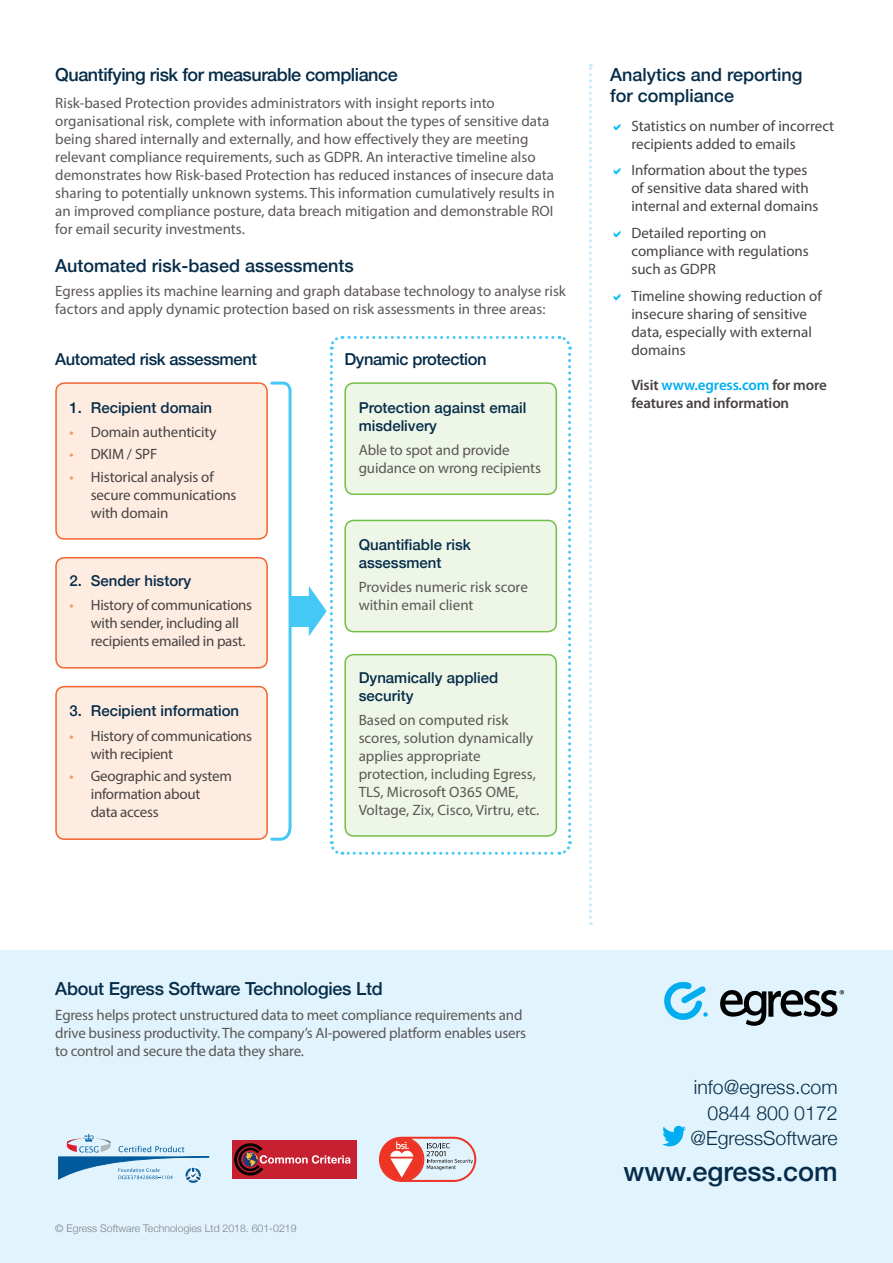
<style>
.page{position:relative;width:893px;height:1263px;background:#fff}
.page>*{position:absolute;margin:0;border:0;box-sizing:border-box;transform-origin:0 0}
.t1{font:500 27px "Helvetica Neue";color:#052c49}
.t2{font:300 19.5px/25.5px "Helvetica Neue";color:#052c49;text-align:right}
.t3{font:500 18px/21px "Helvetica Neue";letter-spacing:-.015em;color:#052c49}
.t4{font:500 16.5px "Helvetica Neue";letter-spacing:-.025em;color:#052c49}
.t5{font:15px/18px "Myriad Pro";color:#5c5756}
.t6{font:15px/18px "Myriad Pro";letter-spacing:-.005em;color:#484342}
.t7{font:500 15px/18px "Helvetica Neue";color:#052c49}
.t8{font:600 15px/18px "Myriad Pro";letter-spacing:-.01em;color:#484342}
.t9{font:300 10.5px "Helvetica Neue";color:#808285}
.s1{color:#f69163}
.s2{color:#00aeef}
</style>
<div class="page">
<svg style="left:589px;top:64px;width:3px;height:861px"></svg>
<div style="left:0;top:950px;width:893px;height:313px;background:#e1f4fd"></div>
<div style="left:232px;top:1140px;width:125px;height:38px;background:#c72030"></div>
<svg style="left:234px;top:1143px;width:117px;height:32px"></svg>
<svg style="left:59px;top:1134px;width:150px;height:48px"></svg>
<svg style="left:379px;top:1137px;width:97px;height:45px"></svg>
<svg style="left:720px;top:990px;width:124px;height:36px"></svg>
<svg style="left:664px;top:981px;width:44px;height:39px"></svg>
<svg style="left:662px;top:1126px;width:24px;height:20px"></svg>
<div style="left:56px;top:687px;width:211px;height:152px;background:#feece1;border-radius:9px"></div>
<div style="left:55px;top:686px;width:213px;height:154px;border:2px solid #f2652e;border-radius:9px"></div>
<div style="left:56px;top:558px;width:211px;height:110px;background:#feece1;border-radius:9px"></div>
<div style="left:55px;top:557px;width:213px;height:112px;border:2px solid #f2652e;border-radius:9px"></div>
<div style="left:56px;top:383px;width:211px;height:156px;background:#feece1;border-radius:9px"></div>
<div style="left:55px;top:382px;width:213px;height:158px;border:2px solid #f2652e;border-radius:9px"></div>
<svg style="left:270px;top:381px;width:23px;height:460px"></svg>
<div style="left:290px;top:596px;width:20px;height:30px;background:#44c8f5"></div>
<svg style="left:309px;top:335px;width:263px;height:520px"></svg>
<p class="t3" style="left:55px;top:63px;width:344px">Quantifying risk for measurable compliance</p>
<p class="t5" style="left:55px;top:94px;width:501px">Risk-based Protection provides administrators with insight reports into organisational risk, complete with information about the types of sensitive data being shared internally and externally, and how effectively they are meeting relevant compliance requirements, such as GDPR. An interactive timeline also demonstrates how Risk-based Protection has reduced instances of insecure data sharing to potentially unknown systems. This information cumulatively results in an improved compliance posture, data breach mitigation and demonstrable ROI for email security investments.</p>
<p class="t3" style="left:55px;top:253px;width:300px">Automated risk-based assessments</p>
<p class="t5" style="left:55px;top:282px;width:512px">Egress applies its machine learning and graph database technology to analyse risk factors and apply dynamic protection based on risk assessments in three areas:</p>
<p class="t4" style="left:55px;top:346px;width:203px">Automated risk assessment</p>
<p class="t7" style="left:70px;top:397px;width:144px">1. Recipient domain</p>
<p class="t6" style="left:70px;top:423px;width:149px"><span class="s1">•</span> Domain authenticity</p>
<p class="t6" style="left:70px;top:445px;width:89px"><span class="s1">•</span> DKIM / SPF</p>
<p class="t6" style="left:91px;top:467px;width:147px;text-indent:-21px"><span class="s1">•</span> Historical analysis of secure communications with domain</p>
<p class="t7" style="left:70px;top:570px;width:123px">2. Sender history</p>
<p class="t6" style="left:91px;top:596px;width:163px;text-indent:-21px"><span class="s1">•</span> History of communications with sender, including all recipients emailed in past.</p>
<p class="t7" style="left:70px;top:701px;width:171px">3. Recipient information</p>
<p class="t6" style="left:91px;top:726px;width:163px;text-indent:-21px"><span class="s1">•</span> History of communications with recipient</p>
<p class="t6" style="left:91px;top:767px;width:143px;text-indent:-21px"><span class="s1">•</span> Geographic and system information about<br>data access</p>
<p class="t4" style="left:344px;top:346px;width:144px">Dynamic protection</p>
<p class="t7" style="left:359px;top:397px;width:169px">Protection against email misdelivery</p>
<p class="t5" style="left:359px;top:441px;width:184px">Able to spot and provide guidance on wrong recipients</p>
<p class="t7" style="left:359px;top:534px;width:114px">Quantifiable risk assessment</p>
<p class="t5" style="left:359px;top:578px;width:171px">Provides numeric risk score within email client</p>
<p class="t7" style="left:359px;top:667px;width:141px">Dynamically applied security</p>
<p class="t5" style="left:359px;top:711px;width:182px">Based on computed risk scores, solution dynamically applies appropriate protection, including Egress,<br>TLS, Microsoft O365 OME,<br>Voltage, Zix, Cisco, Virtru, etc.</p>
<p class="t3" style="left:610px;top:63px;width:194px">Analytics and reporting for compliance</p>
<p class="t6" style="left:631px;top:117px;width:204px">Statistics on number of incorrect recipients added to emails</p>
<p class="t6" style="left:631px;top:161px;width:189px">Information about the types of sensitive data shared with internal and external domains</p>
<p class="t6" style="left:631px;top:224px;width:179px">Detailed reporting on compliance with regulations such as GDPR</p>
<p class="t6" style="left:631px;top:286px;width:192px">Timeline showing reduction of insecure sharing of sensitive data, especially with external domains</p>
<p class="t8" style="left:631px;top:376px;width:197px">Visit <span class="s2">www.egress.com</span> for more features and information</p>
<p class="t3" style="left:55px;top:977px;width:329px">About Egress Software Technologies Ltd</p>
<p class="t5" style="left:55px;top:1005px;width:472px">Egress helps protect unstructured data to meet compliance requirements and drive business productivity. The company’s AI-powered platform enables users to control and secure the data they share.</p>
<p class="t9" style="left:55px;top:1220px;width:243px">© Egress Software Technologies Ltd 2018. 601-0219</p>
<h2 class="t2" style="left:691px;top:1073px;width:149px">info@egress.com<br>0844 800 0172 @EgressSoftware</h2>
<h1 class="t1" style="left:623px;top:1149px;width:216px">www.egress.com</h1>
</div>
